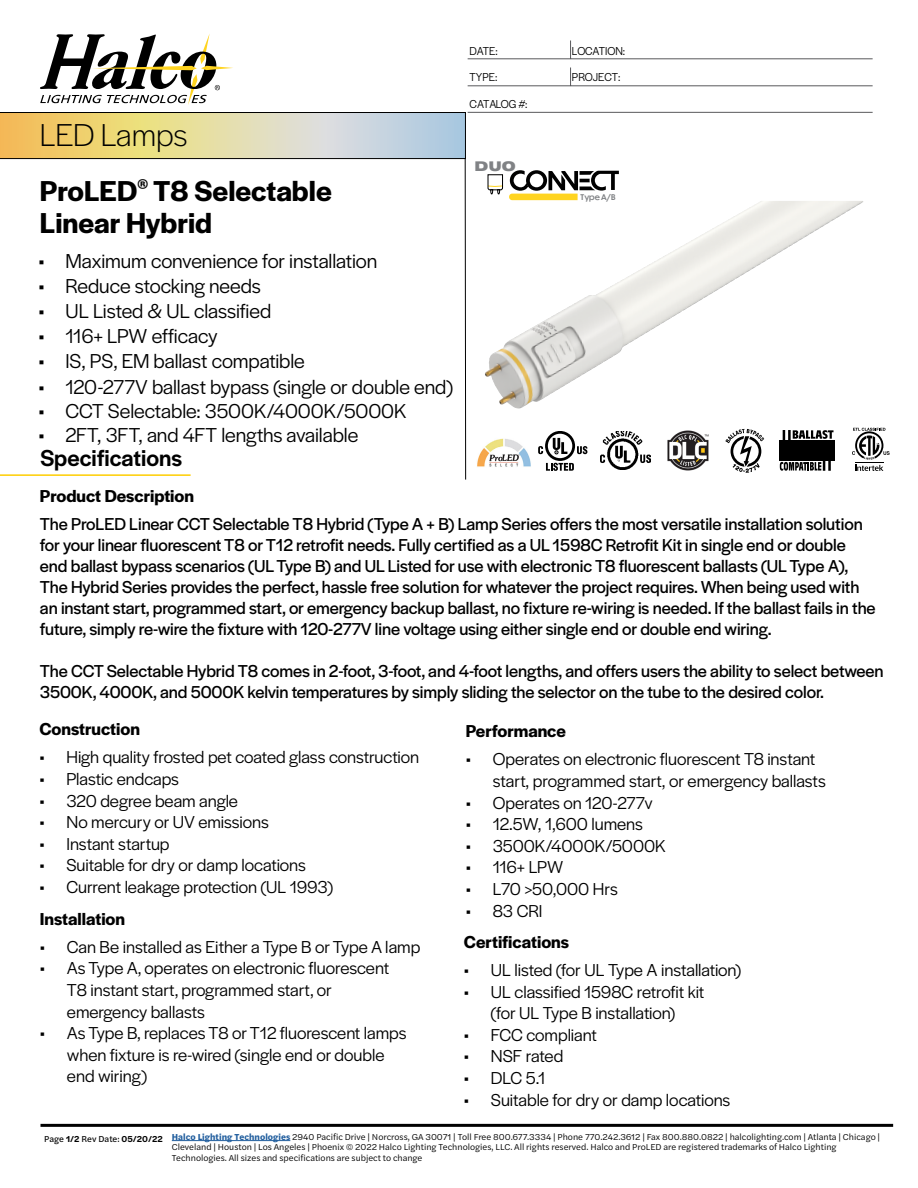
<style>
.page{position:relative;width:918px;height:1188px;background:#fff}
.page>*{position:absolute;margin:0;border:0;box-sizing:border-box;transform-origin:0 0}
.t1{font:300 33px "Halyard Display";letter-spacing:-.005em;color:#000}
.t2{font:600 30px/31.5px "Halyard Display";color:#000}
.t3{font:500 24px "Halyard Display";color:#000}
.t4{font:21px "Halyard Display";letter-spacing:-.005em;color:#000}
.t5{font:18px/21px "Halyard Display";letter-spacing:-.005em;color:#000}
.t6{font:18px/21.6px "Halyard Display";letter-spacing:-.005em;color:#000}
.t7{font:600 18px "Halyard Display";color:#000}
.t8{font:900 expanded 13.35px "Swiss 721 BT";color:#808285}
.t9{font:12px "Halyard Display";color:#000;scale:.95 1}
.t10{font:12px "Halyard Display";letter-spacing:-.02em;color:#000;scale:.95 1}
.t11{font:9px/10.8px "Halyard Text";color:#000}
.t12{font:500 7.8px "Dunbar Tall";color:#808285}
.s1{font-style:inherit}
.s2{font-weight:600}
.s3{font-weight:700;color:#215e9e}
</style>
<div class="page">
<svg style="left:0;top:112px;width:466px;height:368px"></svg>
<svg style="left:40px;top:34px;width:193px;height:71px"></svg>
<img style="left:668px;top:430px;width:40px;height:41px">
<hr style="left:0;top:474px;width:191px;height:2px;background:#fecd00">
<hr style="left:172px;top:1140px;width:118px;height:1px;background:#215e9e">
<hr style="left:40px;top:1124px;width:853px;height:3px;background:#000">
<hr style="left:468px;top:59px;width:405px;height:1px;background:#59595c">
<svg style="left:570px;top:41px;width:1px;height:18px"></svg>
<hr style="left:468px;top:86px;width:405px;height:1px;background:#59595c">
<svg style="left:570px;top:68px;width:1px;height:18px"></svg>
<hr style="left:468px;top:112px;width:405px;height:1px;background:#59595c">
<svg style="left:546px;top:463px;width:28px;height:8px"></svg>
<svg style="left:577px;top:446px;width:10px;height:8px"></svg>
<svg style="left:545px;top:431px;width:30px;height:30px"></svg>
<svg style="left:548px;top:434px;width:24px;height:24px"></svg>
<svg style="left:553px;top:438px;width:14px;height:16px"></svg>
<svg style="left:538px;top:446px;width:5px;height:8px"></svg>
<img style="left:600px;top:431px;width:51px;height:39px">
<svg style="left:725px;top:429px;width:39px;height:44px"></svg>
<div style="left:780px;top:440px;width:55px;height:21px;background:#000"></div>
<svg style="left:783px;top:430px;width:2px;height:10px"></svg>
<hr style="left:788px;top:430px;width:3px;height:14px;background:#000">
<hr style="left:828px;top:457px;width:3px;height:14px;background:#000">
<svg style="left:793px;top:430px;width:41px;height:9px"></svg>
<svg style="left:780px;top:461px;width:45px;height:10px"></svg>
<svg style="left:852px;top:428px;width:38px;height:43px"></svg>
<svg style="left:487px;top:170px;width:132px;height:30px"></svg>
<img style="left:485px;top:201px;width:378px;height:208px">
<img style="left:477px;top:438px;width:54px;height:29px">
<h1 class="t1" style="left:40px;top:112px;width:149px">LED Lamps</h1>
<h2 class="t2" style="left:40px;top:174px;width:293px">ProLED<sup>®</sup> T8 Selectable<br>Linear Hybrid</h2>
<p class="t4" style="left:38px;top:246px;width:340px">• Maximum convenience for installation</p>
<p class="t4" style="left:38px;top:271px;width:224px">• Reduce stocking needs</p>
<p class="t4" style="left:38px;top:296px;width:234px">• UL Listed &amp; UL classified</p>
<p class="t4" style="left:38px;top:321px;width:181px">• 116+ LPW efficacy</p>
<p class="t4" style="left:38px;top:347px;width:268px">• IS, PS, EM ballast compatible</p>
<p class="t4" style="left:38px;top:372px;width:416px">• 120-277V ballast bypass (single or double end)</p>
<p class="t4" style="left:38px;top:396px;width:370px">• CCT Selectable: 3500K/4000K/5000K</p>
<p class="t4" style="left:38px;top:420px;width:321px">• 2FT, 3FT, and 4FT lengths available</p>
<p class="t9" style="left:470px;top:42px;width:31px">DATE:</p>
<p class="t9" style="left:572px;top:42px;width:58px">LOCATION:</p>
<p class="t9" style="left:470px;top:69px;width:31px">TYPE:</p>
<p class="t9" style="left:572px;top:69px;width:53px">PROJECT:</p>
<p class="t10" style="left:470px;top:95px;width:63px">CATALOG #:</p>
<p class="t8" style="left:475px;top:159px;width:43px">DUO</p>
<p class="t12" style="left:581px;top:191px;width:36px">Type A/B</p>
<h3 class="t3" style="left:40px;top:441px;width:143px">Specifications</h3>
<p class="t7" style="left:40px;top:483px;width:156px">Product Description</p>
<p class="t5" style="left:40px;top:512px;width:837px">The ProLED Linear CCT Selectable T8 Hybrid (Type A + B) Lamp Series offers the most versatile installation solution for your linear fluorescent T8 or T12 retrofit needs. Fully certified as a UL 1598C Retrofit Kit in single end or double end ballast bypass scenarios (UL Type B) and UL Listed for use with electronic T8 fluorescent ballasts (UL Type A), The Hybrid Series provides the perfect, hassle free solution for whatever the project requires. When being used with an instant start, programmed start, or emergency backup ballast, no fixture re-wiring is needed. If the ballast fails in the future, simply re-wire the fixture with 120-277V line voltage using either single end or double end wiring.</p>
<p class="t5" style="left:40px;top:659px;width:845px">The CCT Selectable Hybrid T8 comes in 2-foot, 3-foot, and 4-foot lengths, and offers users the ability to select between<br>3500K, 4000K, and 5000K kelvin temperatures by simply sliding the selector on the tube to the desired color.</p>
<p class="t7" style="left:39px;top:716px;width:102px">Construction</p>
<p class="t6" style="left:39px;top:746px;width:381px">• High quality frosted pet coated glass construction</p>
<p class="t6" style="left:39px;top:767px;width:141px">• Plastic endcaps</p>
<p class="t6" style="left:39px;top:789px;width:200px">• 320 degree beam angle</p>
<p class="t6" style="left:39px;top:810px;width:231px">• No mercury or UV emissions</p>
<p class="t6" style="left:39px;top:832px;width:132px">• Instant startup</p>
<p class="t6" style="left:39px;top:854px;width:268px">• Suitable for dry or damp locations</p>
<p class="t6" style="left:39px;top:875px;width:295px">• Current leakage protection (UL 1993)</p>
<p class="t7" style="left:40px;top:906px;width:87px">Installation</p>
<p class="t6" style="left:40px;top:935px;width:382px">• Can Be installed as Either a Type B or Type A lamp</p>
<p class="t6" style="left:67px;top:957px;width:324px;text-indent:-27px">• As Type A, operates on electronic fluorescent<br>T8 instant start, programmed start, or emergency ballasts</p>
<p class="t6" style="left:67px;top:1021px;width:341px;text-indent:-27px">• As Type B, replaces T8 or T12 fluorescent lamps when fixture is re-wired (single end or double end wiring)</p>
<p class="t7" style="left:466px;top:718px;width:102px">Performance</p>
<p class="t6" style="left:493px;top:748px;width:335px;text-indent:-27px">• Operates on electronic fluorescent T8 instant start, programmed start, or emergency ballasts</p>
<p class="t6" style="left:466px;top:791px;width:189px">• Operates on 120-277v</p>
<p class="t6" style="left:466px;top:812px;width:179px">• 12.5W, 1,600 lumens</p>
<p class="t6" style="left:466px;top:834px;width:202px">• 3500K/4000K/5000K</p>
<p class="t6" style="left:466px;top:856px;width:99px">• 116+ LPW</p>
<p class="t6" style="left:466px;top:877px;width:153px">• L70 &gt;50,000 Hrs</p>
<p class="t6" style="left:466px;top:899px;width:78px">• 83 CRI</p>
<p class="t7" style="left:464px;top:929px;width:107px">Certifications</p>
<p class="t6" style="left:464px;top:958px;width:279px">• UL listed (for UL Type A installation)</p>
<p class="t6" style="left:464px;top:980px;width:242px;text-align:center">• UL classified 1598C retrofit kit (for UL Type B installation)</p>
<p class="t6" style="left:464px;top:1023px;width:135px">• FCC compliant</p>
<p class="t6" style="left:464px;top:1045px;width:101px">• NSF rated</p>
<p class="t6" style="left:464px;top:1066px;width:83px">• DLC 5.1</p>
<p class="t6" style="left:464px;top:1088px;width:268px">• Suitable for dry or damp locations</p>
<p class="t11" style="left:172px;top:1131px;width:710px;text-indent:-128px"><span class="s1">Page</span> <span class="s2">1/2</span> <span class="s1">Rev Date:</span> <span class="s2">05/20/22</span> <span class="s3">Halco Lighting Technologies</span> 2940 Pacific Drive | Norcross, GA 30071 | Toll Free 800.677.3334 | Phone 770.242.3612 | Fax 800.880.0822 | halcolighting.com | Atlanta | Chicago |<br>Cleveland | Houston | Los Angeles | Phoenix © 2022 Halco Lighting Technologies, LLC. All rights reserved. Halco and ProLED are registered trademarks of Halco Lighting<br>Technologies. All sizes and specifications are subject to change</p>
</div>
